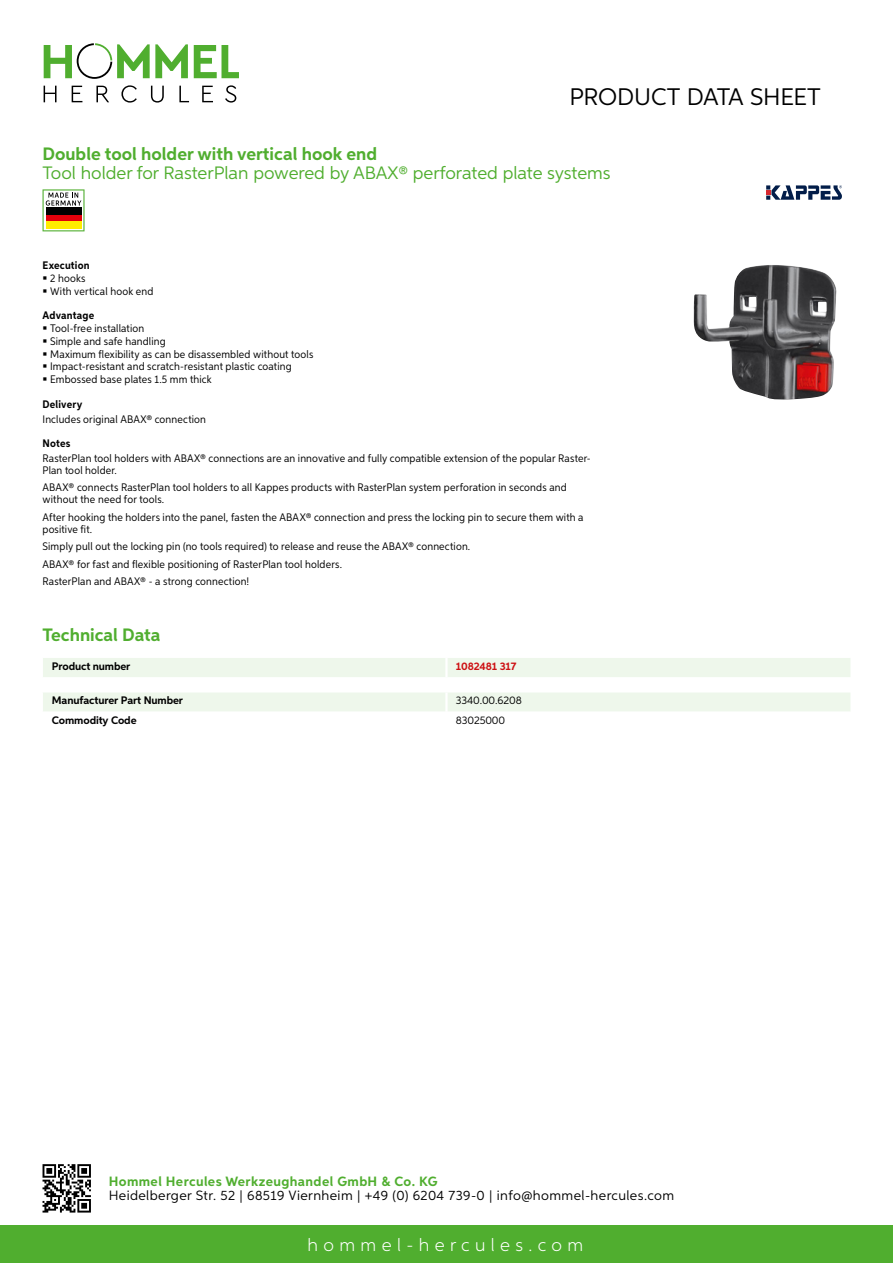
<style>
.page{position:relative;width:893px;height:1263px;background:#fff}
.page>*{position:absolute;margin:0;border:0;box-sizing:border-box;transform-origin:0 0}
.t1{font:24px "Aspira";letter-spacing:-.01em;color:#000}
.t2{font:18px "Aspira";color:#50ae2f}
.t3{font:700 18px "Aspira";color:#50ae2f}
.t4{font:300 18px "Aspira";letter-spacing:.3em;color:#fff}
.t5{font:13.5px "Aspira";letter-spacing:.03em;color:#000}
.t6{font:700 13.5px "Aspira";letter-spacing:.03em;color:#50ae2f}
.t7{font:10.95px/12.8px "Aspira Nar";letter-spacing:.015em;color:#000}
.t8{font:700 10.95px "Aspira";letter-spacing:-.01em;color:#000}
.t9{font:700 10.95px "Aspira Nar";letter-spacing:.015em;color:#000}
.t10{font:10.95px "Aspira";letter-spacing:-.01em;color:#000}
.t11{font:700 10.95px "Aspira";letter-spacing:-.01em;color:#cd1013}
</style>
<div class="page">
<div style="left:0;top:1226px;width:893px;height:37px;background:#50ae2f"></div>
<svg style="left:43px;top:1164px;width:48px;height:48px"></svg>
<svg style="left:194px;top:45px;width:45px;height:33px"></svg>
<svg style="left:44px;top:43px;width:144px;height:36px"></svg>
<svg style="left:44px;top:86px;width:13px;height:16px"></svg>
<svg style="left:72px;top:86px;width:10px;height:16px"></svg>
<svg style="left:96px;top:86px;width:13px;height:16px"></svg>
<svg style="left:121px;top:85px;width:16px;height:18px"></svg>
<svg style="left:151px;top:86px;width:13px;height:17px"></svg>
<svg style="left:179px;top:86px;width:10px;height:16px"></svg>
<svg style="left:202px;top:86px;width:11px;height:16px"></svg>
<svg style="left:225px;top:85px;width:11px;height:18px"></svg>
<div style="left:43px;top:658px;width:807px;height:19px;background:#eef7eb"></div>
<hr style="left:445px;top:658px;width:3px;height:19px;background:#fff">
<div style="left:43px;top:693px;width:807px;height:18px;background:#eef7eb"></div>
<svg style="left:43px;top:189px;width:42px;height:42px"></svg>
<div style="left:46px;top:214px;width:35px;height:7px;background:#e3000b"></div>
<div style="left:46px;top:208px;width:35px;height:7px;background:#000"></div>
<div style="left:46px;top:221px;width:35px;height:7px;background:#ffed00"></div>
<img style="left:693px;top:265px;width:144px;height:135px">
<svg style="left:766px;top:185px;width:76px;height:15px"></svg>
<h1 class="t1" style="left:569px;top:82px;width:253px">Product data sh eet</h1>
<h2 class="t3" style="left:43px;top:142px;width:336px">Double tool holder with vertical hook end</h2>
<h2 class="t2" style="left:43px;top:162px;width:570px">Tool holder for RasterPlan powered by ABAX® perforated plate systems</h2>
<p class="t9" style="left:43px;top:259px;width:49px">Execution</p>
<p class="t7" style="left:50px;top:272px;width:105px">2 hooks<br>With vertical hook end</p>
<p class="t9" style="left:43px;top:309px;width:53px">Advantage</p>
<p class="t7" style="left:50px;top:322px;width:265px">Tool-free installation<br>Simple and safe handling<br>Maximum flexibility as can be disassembled without tools Impact-resistant and scratch-resistant plastic coating Embossed base plates 1.5 mm thick</p>
<p class="t9" style="left:43px;top:398px;width:41px">Delivery</p>
<p class="t7" style="left:43px;top:413px;width:165px">Includes original ABAX® connection</p>
<p class="t9" style="left:43px;top:436px;width:29px">Notes</p>
<p class="t7" style="left:43px;top:452px;width:550px;line-height:12px">RasterPlan tool holders with ABAX® connections are an innovative and fully compatible extension of the popular Raster-<br>Plan tool holder.</p>
<p class="t7" style="left:43px;top:481px;width:526px;line-height:12px">ABAX® connects RasterPlan tool holders to all Kappes products with RasterPlan system perforation in seconds and without the need for tools.</p>
<p class="t7" style="left:43px;top:511px;width:543px;line-height:12px">After hooking the holders into the panel, fasten the ABAX® connection and press the locking pin to secure them with a positive fit.</p>
<p class="t7" style="left:43px;top:538px;width:429px;line-height:17.5px">Simply pull out the locking pin (no tools required) to release and reuse the ABAX® connection.<br>ABAX® for fast and flexible positioning of RasterPlan tool holders.<br>RasterPlan and ABAX® - a strong connection!</p>
<h2 class="t3" style="left:43px;top:624px;width:120px">Technical Data</h2>
<p class="t8" style="left:52px;top:659px;width:80px">Product number</p>
<p class="t11" style="left:456px;top:659px;width:62px">1082481 317</p>
<p class="t8" style="left:52px;top:694px;width:133px">Manufacturer Part Number</p>
<p class="t10" style="left:456px;top:694px;width:67px">3340.00.6208</p>
<p class="t8" style="left:52px;top:713px;width:86px">Commodity Code</p>
<p class="t10" style="left:456px;top:713px;width:51px">83025000</p>
<p class="t6" style="left:109px;top:1172px;width:330px">Hommel Hercules Werkzeughandel GmbH &amp; Co. KG</p>
<p class="t5" style="left:109px;top:1187px;width:567px">Heidelberger Str. 52 | 68519 Viernheim | +49 (0) 6204 739-0 | info@hommel-hercules.com</p>
<h2 class="t4" style="left:307px;top:1234px;width:277px">hommel-hercules.com</h2>
</div>
